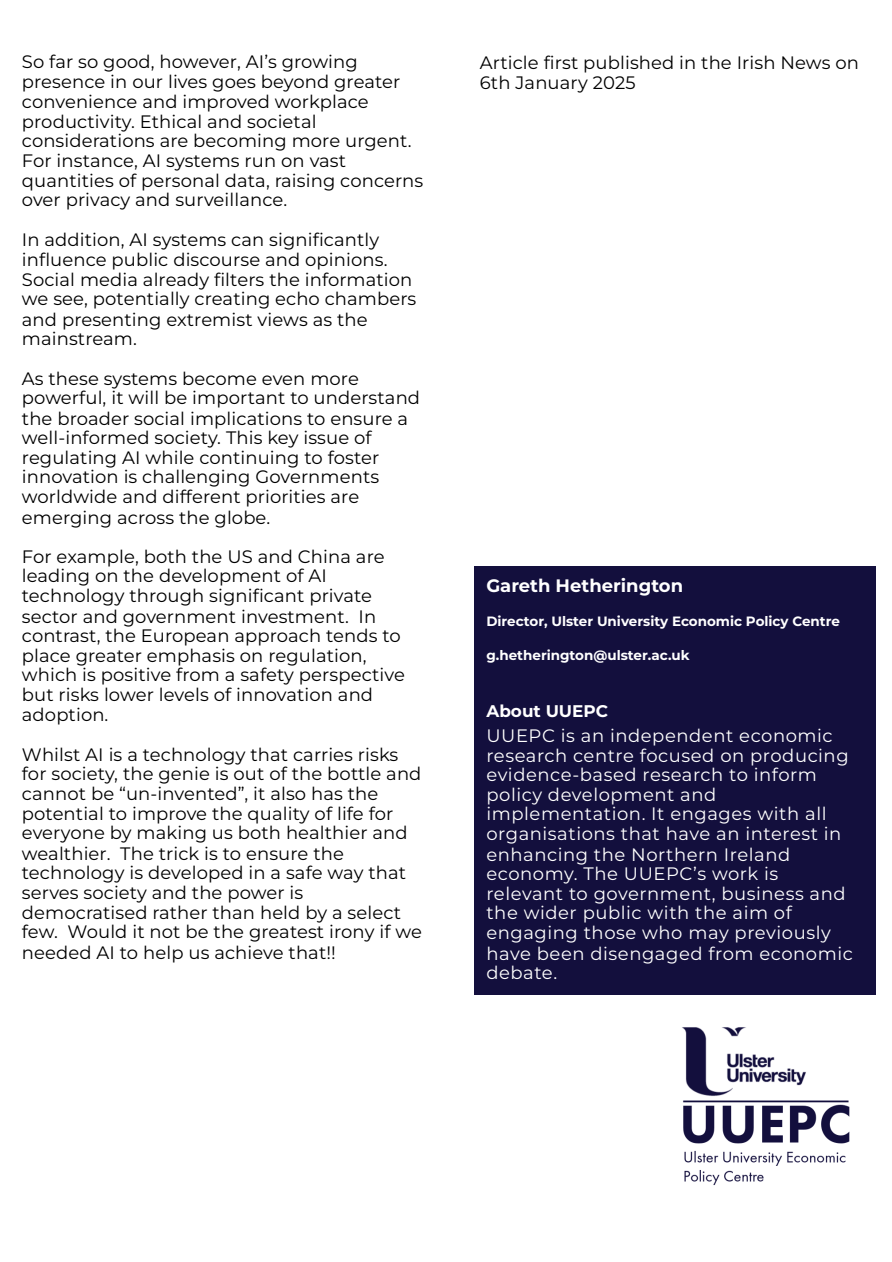
<style>
.page{position:relative;width:892px;height:1262px;background:#fff}
.page>*{position:absolute;margin:0;border:0;box-sizing:border-box;transform-origin:0 0}
.t1{font:18px/19.8px "Montserrat";letter-spacing:.005em;color:#000}
.t2{font:18px/19.8px "Montserrat";letter-spacing:.03em;color:#fff}
.t3{font:700 18px "Montserrat";color:#fff}
.t4{font:700 16.85px "Montserrat";color:#fff}
.t5{font:700 13.5px "Montserrat";color:#fff}
</style>
<div class="page">
<div style="left:474px;top:566px;width:401px;height:428px;background:#130f3d"></div>
<img style="left:682px;top:1027px;width:168px;height:158px">
<p class="t1" style="left:22px;top:52px;width:403px">So far so good, however, AI’s growing presence in our lives goes beyond greater convenience and improved workplace productivity. Ethical and societal considerations are becoming more urgent.<br>For instance, AI systems run on vast quantities of personal data, raising concerns over privacy and surveillance.</p>
<p class="t1" style="left:22px;top:229px;width:396px">In addition, AI systems can significantly influence public discourse and opinions.<br>Social media already filters the information we see, potentially creating echo chambers and presenting extremist views as the mainstream.</p>
<p class="t1" style="left:22px;top:369px;width:400px">As these systems become even more powerful, it will be important to understand the broader social implications to ensure a well-informed society. This key issue of regulating AI while continuing to foster innovation is challenging Governments worldwide and different priorities are emerging across the globe.</p>
<p class="t1" style="left:22px;top:546px;width:384px">For example, both the US and China are leading on the development of AI technology through significant private sector and government investment. In contrast, the European approach tends to place greater emphasis on regulation, which is positive from a safety perspective but risks lower levels of innovation and adoption.</p>
<p class="t1" style="left:22px;top:744px;width:401px">Whilst AI is a technology that carries risks for society, the genie is out of the bottle and cannot be “un-invented”, it also has the potential to improve the quality of life for everyone by making us both healthier and wealthier. The trick is to ensure the technology is developed in a safe way that serves society and the power is democratised rather than held by a select few. Would it not be the greatest irony if we needed AI to help us achieve that!!</p>
<p class="t1" style="left:480px;top:52px;width:381px;line-height:20.2px">Article first published in the Irish News on<br>6th January 2025</p>
<h1 class="t3" style="left:486px;top:575px;width:198px">Gareth Hetherington</h1>
<p class="t5" style="left:486px;top:613px;width:355px">Director, Ulster University Economic Policy Centre</p>
<p class="t5" style="left:486px;top:647px;width:205px">g.hetherington@ulster.ac.uk</p>
<h1 class="t4" style="left:486px;top:700px;width:123px">About UUEPC</h1>
<p class="t2" style="left:486px;top:725px;width:368px">UUEPC is an independent economic research centre focused on producing evidence-based research to inform policy development and implementation. It engages with all organisations that have an interest in enhancing the Northern Ireland economy. The UUEPC’s work is relevant to government, business and the wider public with the aim of engaging those who may previously have been disengaged from economic debate.</p>
</div>
